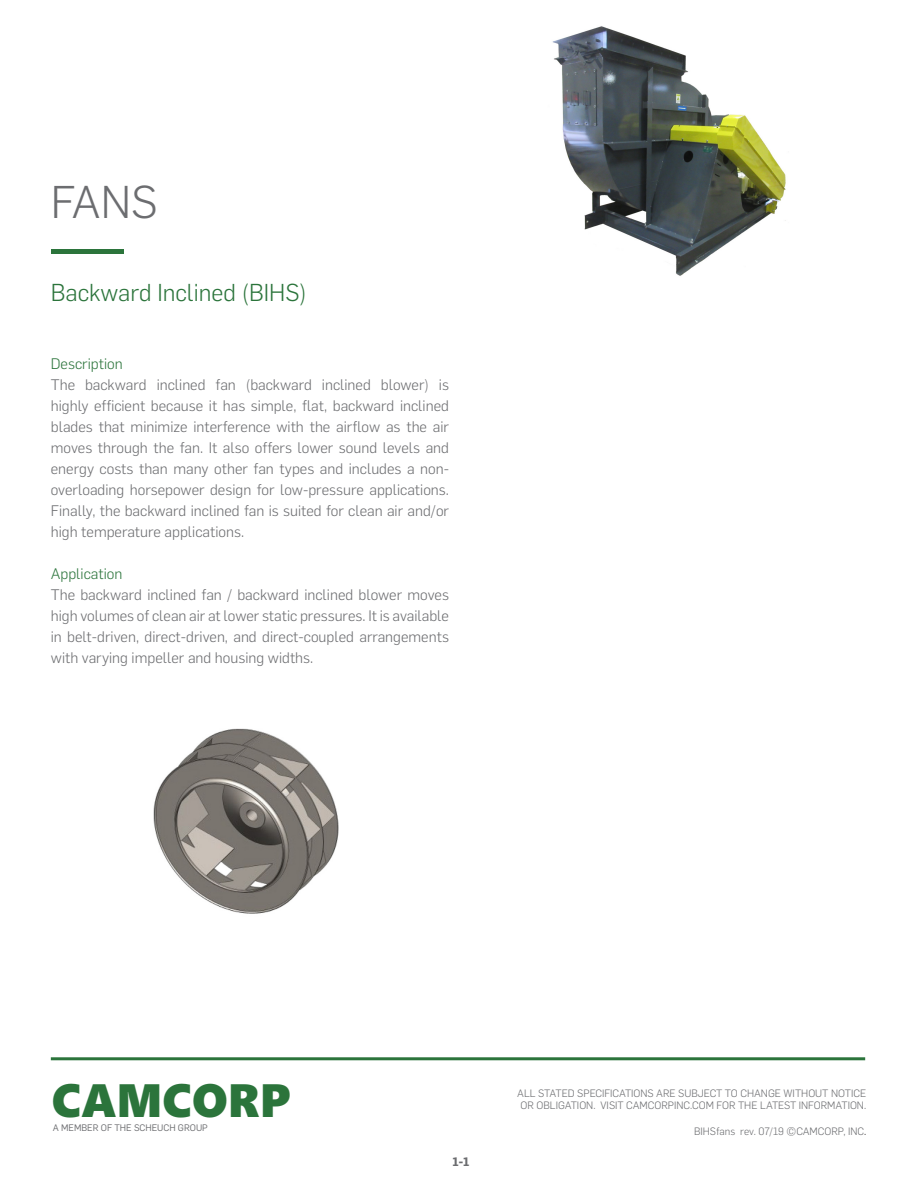
<style>
.page{position:relative;width:918px;height:1188px;background:#fff}
.page>*{position:absolute;margin:0;border:0;box-sizing:border-box;transform-origin:0 0}
.t1{font:46.8px "Segoe UI Black";color:#2b743b}
.t2{font:300 45px "Flama";color:#6c6d70}
.Head_19_16_blau{font:300 24px "Flama";color:#2b743b}
.t3{font:300 15px/21px "Flama";color:#6c6d70;text-align:justify}
.t4{font:300 15px "Flama";color:#2b743b}
.t5{font:700 12px "Flama";color:#6c6d70}
.t6{font:300 10.5px/12.6px "Flama";color:#6c6d70;text-align:center}
.t7{font:9.3px "Flama";color:#6c6d70}
.s1{color:#231f20}
</style>
<div class="page">
<img style="left:552px;top:26px;width:234px;height:250px">
<hr style="left:51px;top:250px;width:73px;height:4px;background:#2b743b">
<hr style="left:51px;top:1057px;width:814px;height:3px;background:#2b743b">
<img style="left:153px;top:728px;width:186px;height:186px">
<p class="t2" style="left:51px;top:172px;width:108px">FANS</p>
<p class="Head_19_16_blau" style="left:51px;top:277px;width:257px">Backward Inclined (BIHS)</p>
<p class="t4" style="left:51px;top:354px;width:73px">Description</p>
<p class="t3" style="left:51px;top:373px;width:400px">The backward inclined fan (backward inclined blower) is highly efficient because it has simple, flat, backward inclined blades that minimize interference with the airflow as the air moves through the fan. It also offers lower sound levels and energy costs than many other fan types and includes a non&shy;overloading horsepower design for low-pressure applications.<br>Finally, the backward inclined fan is suited for clean air and/or high temperature applications.</p>
<p class="t4" style="left:51px;top:564px;width:73px">Application</p>
<p class="t3" style="left:51px;top:583px;width:400px">The backward inclined fan / backward inclined blower moves high volumes of clean air at lower static pressures. It is available in belt-driven, direct-driven, and direct-coupled arrangements with varying impeller and housing widths.</p>
<p class="t1" style="left:52px;top:1066px;width:240px">CAMCORP</p>
<p class="t7" style="left:53px;top:1121px;width:157px">A MEMBER OF THE SCHEUCH GROUP</p>
<p class="t5" style="left:453px;top:1153px;width:19px">1-1</p>
<p class="t6" style="left:517px;top:1086px;width:350px">ALL STATED SPECIFICATIONS ARE SUBJECT TO CHANGE WITHOUT NOTICE<br>OR OBLIGATION. VISIT CAMCORPINC.COM FOR THE LATEST INFORMATION.</p>
<p class="t6" style="left:694px;top:1124px;width:174px">BIHSfans rev. 07/19 ©CAMCORP, INC<span class="s1">.</span></p>
</div>
